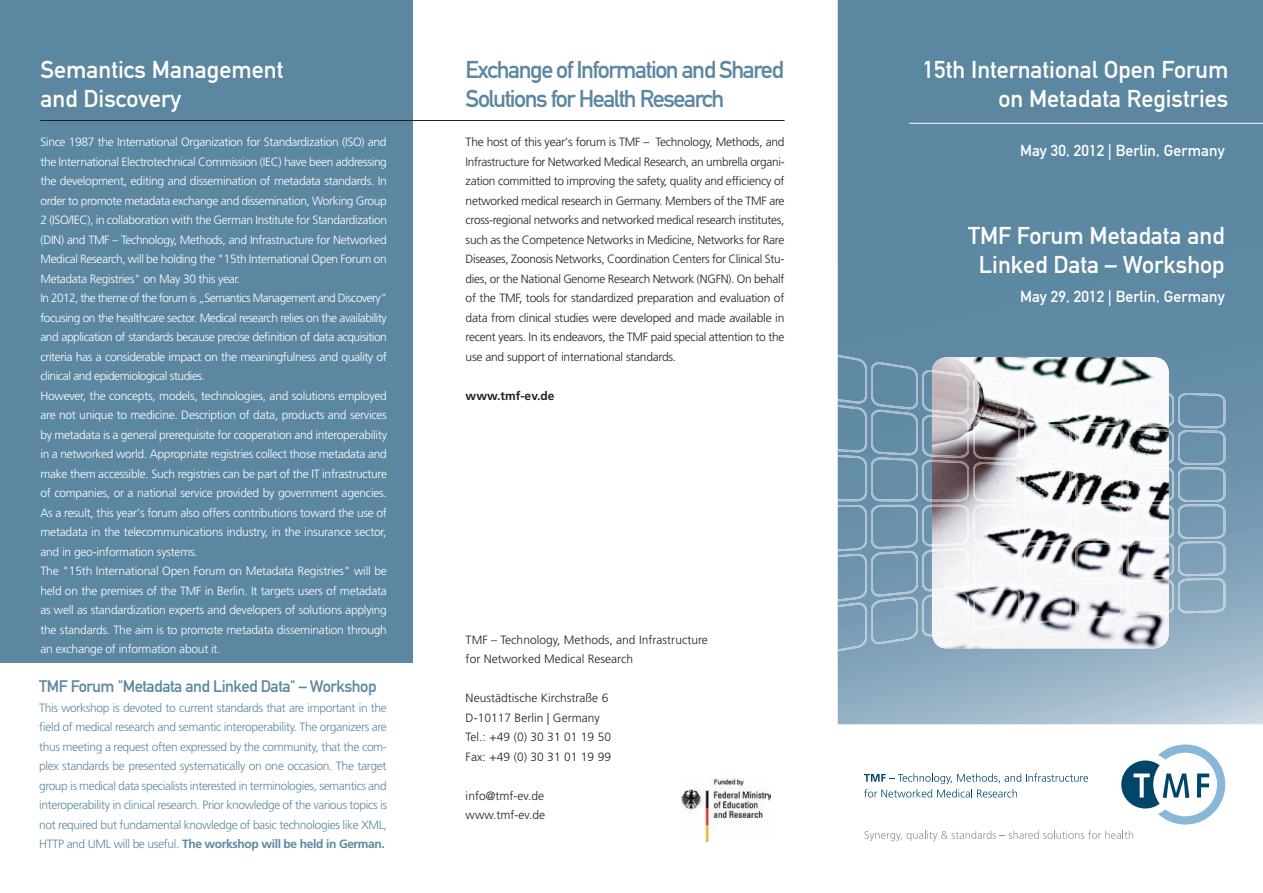
<style>
.page{position:relative;width:1263px;height:893px;background:#fff}
.page>*{position:absolute;margin:0;border:0;box-sizing:border-box;transform-origin:0 0}
.t1{font:24px/29.2px "DIN Mittelschrift Std";color:#fff}
.t2{font:24px/29.2px "DIN Mittelschrift Std";letter-spacing:-.06em;color:#5c87a1}
.t3{font:16.5px "DIN Mittelschrift Std";letter-spacing:-.03em;color:#5c87a1}
.t4{font:15.75px "DIN Mittelschrift Std";letter-spacing:.005em;color:#fff}
.t5{font:300 12px/19.5px "Frutiger LT Std";letter-spacing:-.025em;color:#fff}
.t6{font:300 12px/19.5px "Frutiger LT Std";letter-spacing:.005em;color:#231f20}
.t7{font:300 12px/19.5px "Frutiger LT Std";letter-spacing:-.03em;color:#5c87a1;text-align:justify}
.t8{font:700 12px "Frutiger LT Std";letter-spacing:.005em;color:#231f20}
.s1{font-weight:700}
</style>
<div class="page">
<svg style="left:838px;top:0;width:425px;height:724px;background:#6990a9"></svg>
<div style="left:0;top:0;width:412px;height:663px;background:#5c87a1"></div>
<svg style="left:1121px;top:744px;width:104px;height:80px"></svg>
<svg style="left:864px;top:773px;width:224px;height:24px"></svg>
<svg style="left:864px;top:830px;width:269px;height:11px"></svg>
<hr style="left:40px;top:120px;width:744px;height:1px;background:#231f20">
<hr style="left:909px;top:123px;width:354px;height:1px;background:#fff">
<img style="left:681px;top:778px;width:89px;height:63px">
<svg style="left:838px;top:355px;width:387px;height:296px"></svg>
<h1 class="t1" style="left:40px;top:55px;width:245px">Semantics Management and Discovery</h1>
<h1 class="t2" style="left:466px;top:55px;width:320px">Exchange of Information and Shared<br>Solutions for Health Research</h1>
<p class="t5" style="left:40px;top:133px;width:348px">Since 1987 the International Organization for Standardization (ISO) and the International Electrotechnical Commission (IEC) have been addressing the development, editing and dissemination of metadata standards. In order to promote metadata exchange and dissemination, Working Group 2 (ISO/IEC), in collaboration with the German Institute for Standardization (DIN) and TMF – Technology, Methods, and Infrastructure for Networked Medical Research, will be holding the "15th International Open Forum on Metadata Registries" on May 30 this year.<br>In 2012, the theme of the forum is „Semantics Management and Discovery“ focusing on the healthcare sector. Medical research relies on the availability and application of standards because precise definition of data acquisition criteria has a considerable impact on the meaningfulness and quality of clinical and epidemiological studies.<br>However, the concepts, models, technologies, and solutions employed are not unique to medicine. Description of data, products and services by metadata is a general prerequisite for cooperation and interoperability in a networked world. Appropriate registries collect those metadata and make them accessible. Such registries can be part of the IT infrastructure of companies, or a national service provided by government agencies.<br>As a result, this year‘s forum also offers contributions toward the use of metadata in the telecommunications industry, in the insurance sector, and in geo-information systems.<br>The "15th International Open Forum on Metadata Registries" will be held on the premises of the TMF in Berlin. It targets users of metadata as well as standardization experts and developers of solutions applying the standards. The aim is to promote metadata dissemination through an exchange of information about it.</p>
<p class="t6" style="left:466px;top:133px;width:321px;text-align:justify">The host of this year‘s forum is TMF – Technology, Methods, and Infrastructure for Networked Medical Research, an umbrella organi&shy;zation committed to improving the safety, quality and efficiency of networked medical research in Germany. Members of the TMF are cross-regional networks and networked medical research institutes, such as the Competence Networks in Medicine, Networks for Rare Diseases, Zoonosis Networks, Coordination Centers for Clinical Stu&shy;dies, or the National Genome Research Network (NGFN). On behalf of the TMF, tools for standardized preparation and evaluation of data from clinical studies were developed and made available in recent years. In its endeavors, the TMF paid special attention to the use and support of international standards.</p>
<p class="t8" style="left:466px;top:389px;width:90px">www.tmf-ev.de</p>
<p class="t6" style="left:466px;top:630px;width:244px">TMF – Technology, Methods, and Infrastructure for Networked Medical Research</p>
<p class="t6" style="left:466px;top:688px;width:147px">Neustädtische Kirchstraße 6<br>D-10117 Berlin | Germany<br>Tel.: +49 (0) 30 31 01 19 50<br>Fax: +49 (0) 30 31 01 19 99</p>
<p class="t6" style="left:466px;top:786px;width:81px">info@tmf-ev.de www.tmf-ev.de</p>
<h2 class="t3" style="left:39px;top:677px;width:339px">TMF Forum "Metadata and Linked Data" – Workshop</h2>
<p class="t7" style="left:39px;top:698px;width:349px">This workshop is devoted to current standards that are important in the field of medical research and semantic interoperability. The organizers are thus meeting a request often expressed by the community, that the com&shy;plex standards be presented systematically on one occasion. The target group is medical data specialists interested in terminologies, semantics and interoperability in clinical research. Prior knowledge of the various topics is not required but fundamental knowledge of basic technologies like XML, HTTP and UML will be useful. <span class="s1">The workshop will be held in German.</span></p>
<h1 class="t1" style="left:923px;top:55px;width:307px;text-align:right">15th International Open Forum on Metadata Registries</h1>
<h3 class="t4" style="left:1020px;top:141px;width:206px">May 30, 2012 | Berlin, Germany</h3>
<h1 class="t1" style="left:968px;top:221px;width:258px;text-align:center">TMF Forum Metadata and<br>Linked Data – Workshop</h1>
<h3 class="t4" style="left:1020px;top:287px;width:206px">May 29, 2012 | Berlin, Germany</h3>
</div>
